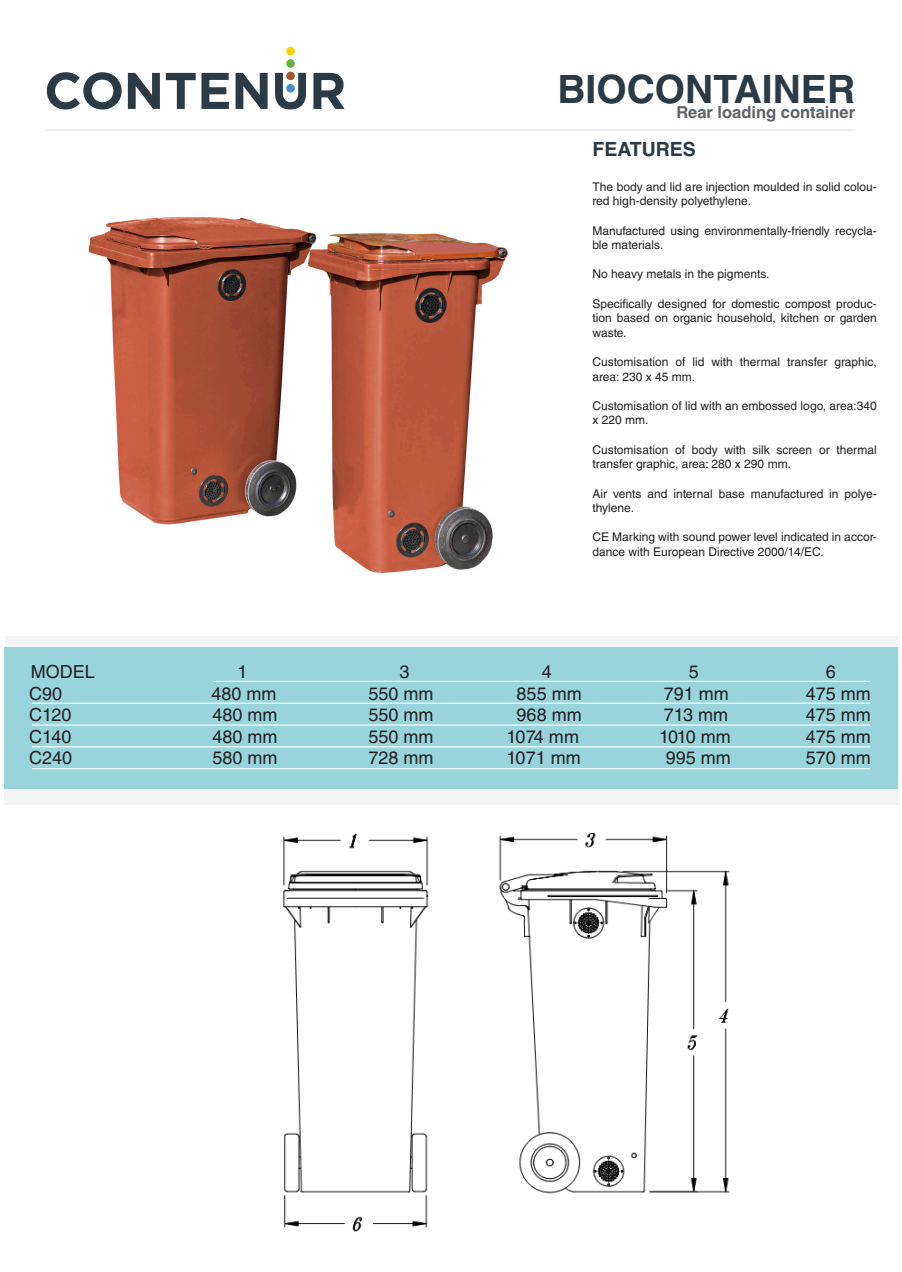
<style>
.page{position:relative;width:902px;height:1272px;background:#fff}
.page>*{position:absolute;margin:0;border:0;box-sizing:border-box;transform-origin:0 0}
.t1{font:700 39px "Helvetica LT Std";color:#2b3a45}
.t2{font:700 19.5px "Helvetica LT Std";color:#2b3a45}
.t3{font:18px "Helvetica LT Std";color:#231f20}
.t4{font:700 16.5px "Helvetica LT Std";color:#5c626b}
.No_Spacing{font:12px/14.4px "Helvetica LT Std";color:#231f20}
</style>
<div class="page">
<div style="left:6px;top:636px;width:893px;height:168px;background:#f2f3f4"></div>
<div style="left:4px;top:647px;width:893px;height:157px;background:#f2f3f4"></div>
<svg style="left:47px;top:72px;width:75px;height:37px"></svg>
<svg style="left:128px;top:73px;width:32px;height:36px"></svg>
<svg style="left:166px;top:73px;width:63px;height:36px"></svg>
<svg style="left:235px;top:73px;width:32px;height:36px"></svg>
<svg style="left:313px;top:73px;width:31px;height:36px"></svg>
<svg style="left:275px;top:73px;width:31px;height:36px"></svg>
<div style="left:286px;top:59px;width:9px;height:9px;background:#63b445;border-radius:50%"></div>
<div style="left:286px;top:47px;width:9px;height:8px;background:#fed105;border-radius:50%"></div>
<div style="left:286px;top:84px;width:9px;height:9px;background:#4194d0;border-radius:50%"></div>
<img style="left:88px;top:217px;width:420px;height:356px">
<div style="left:4px;top:647px;width:893px;height:142px;background:#99d4dd"></div>
<img style="left:283px;top:832px;width:447px;height:400px">
<hr style="left:47px;top:130px;width:808px;height:1px;background:#dcdddf">
<hr style="left:32px;top:702px;width:838px;height:1px;background:#fff">
<hr style="left:32px;top:724px;width:838px;height:1px;background:#fff">
<hr style="left:32px;top:746px;width:838px;height:1px;background:#fff">
<hr style="left:32px;top:768px;width:838px;height:1px;background:#fff">
<hr style="left:213px;top:680px;width:657px;height:2px;background:#fff">
<p class="t1" style="left:557px;top:65px;width:299px">BIOCONTAINER</p>
<p class="t4" style="left:676px;top:102px;width:180px">Rear loading container</p>
<p class="t2" style="left:592px;top:137px;width:105px">FEATURES</p>
<p class="No_Spacing" style="left:592px;top:179px;width:286px">The body and lid are injection moulded in solid colou&shy;red high-density polyethylene.</p>
<p class="No_Spacing" style="left:592px;top:223px;width:286px">Manufactured using environmentally-friendly recycla&shy;ble materials.</p>
<p class="No_Spacing" style="left:592px;top:267px;width:178px">No heavy metals in the pigments.</p>
<p class="No_Spacing" style="left:592px;top:296px;width:286px;text-align:justify">Specifically designed for domestic compost produc&shy;tion based on organic household, kitchen or garden waste.</p>
<p class="No_Spacing" style="left:592px;top:354px;width:286px">Customisation of lid with thermal transfer graphic, area: 230 x 45 mm.</p>
<p class="No_Spacing" style="left:592px;top:398px;width:286px">Customisation of lid with an embossed logo, area:340 x 220 mm.</p>
<p class="No_Spacing" style="left:592px;top:442px;width:286px">Customisation of body with silk screen or thermal transfer graphic, area: 280 x 290 mm.</p>
<p class="No_Spacing" style="left:592px;top:486px;width:286px">Air vents and internal base manufactured in polye&shy;thylene.</p>
<p class="No_Spacing" style="left:592px;top:530px;width:286px">CE Marking with sound power level indicated in accor&shy;dance with European Directive 2000/14/EC.</p>
<p class="t3" style="left:31px;top:661px;width:66px">MODEL</p>
<p class="t3" style="left:237px;top:661px;width:12px">1</p>
<p class="t3" style="left:399px;top:661px;width:12px">3</p>
<p class="t3" style="left:541px;top:661px;width:12px">4</p>
<p class="t3" style="left:688px;top:661px;width:12px">5</p>
<p class="t3" style="left:825px;top:661px;width:12px">6</p>
<p class="t3" style="left:29px;top:682px;width:35px">C90</p>
<p class="t3" style="left:211px;top:682px;width:67px">480 mm</p>
<p class="t3" style="left:368px;top:682px;width:67px">550 mm</p>
<p class="t3" style="left:516px;top:682px;width:67px">855 mm</p>
<p class="t3" style="left:663px;top:682px;width:67px">791 mm</p>
<p class="t3" style="left:805px;top:682px;width:67px">475 mm</p>
<p class="t3" style="left:29px;top:704px;width:44px">C120</p>
<p class="t3" style="left:212px;top:704px;width:67px">480 mm</p>
<p class="t3" style="left:368px;top:704px;width:67px">550 mm</p>
<p class="t3" style="left:516px;top:704px;width:67px">968 mm</p>
<p class="t3" style="left:663px;top:704px;width:66px">713 mm</p>
<p class="t3" style="left:805px;top:704px;width:67px">475 mm</p>
<p class="t3" style="left:29px;top:726px;width:44px">C140</p>
<p class="t3" style="left:212px;top:726px;width:67px">480 mm</p>
<p class="t3" style="left:368px;top:726px;width:67px">550 mm</p>
<p class="t3" style="left:506px;top:726px;width:74px">1074 mm</p>
<p class="t3" style="left:659px;top:726px;width:73px">1010 mm</p>
<p class="t3" style="left:805px;top:726px;width:67px">475 mm</p>
<p class="t3" style="left:29px;top:747px;width:45px">C240</p>
<p class="t3" style="left:212px;top:747px;width:67px">580 mm</p>
<p class="t3" style="left:368px;top:747px;width:67px">728 mm</p>
<p class="t3" style="left:506px;top:747px;width:76px">1071 mm</p>
<p class="t3" style="left:665px;top:747px;width:67px">995 mm</p>
<p class="t3" style="left:805px;top:747px;width:67px">570 mm</p>
</div>
